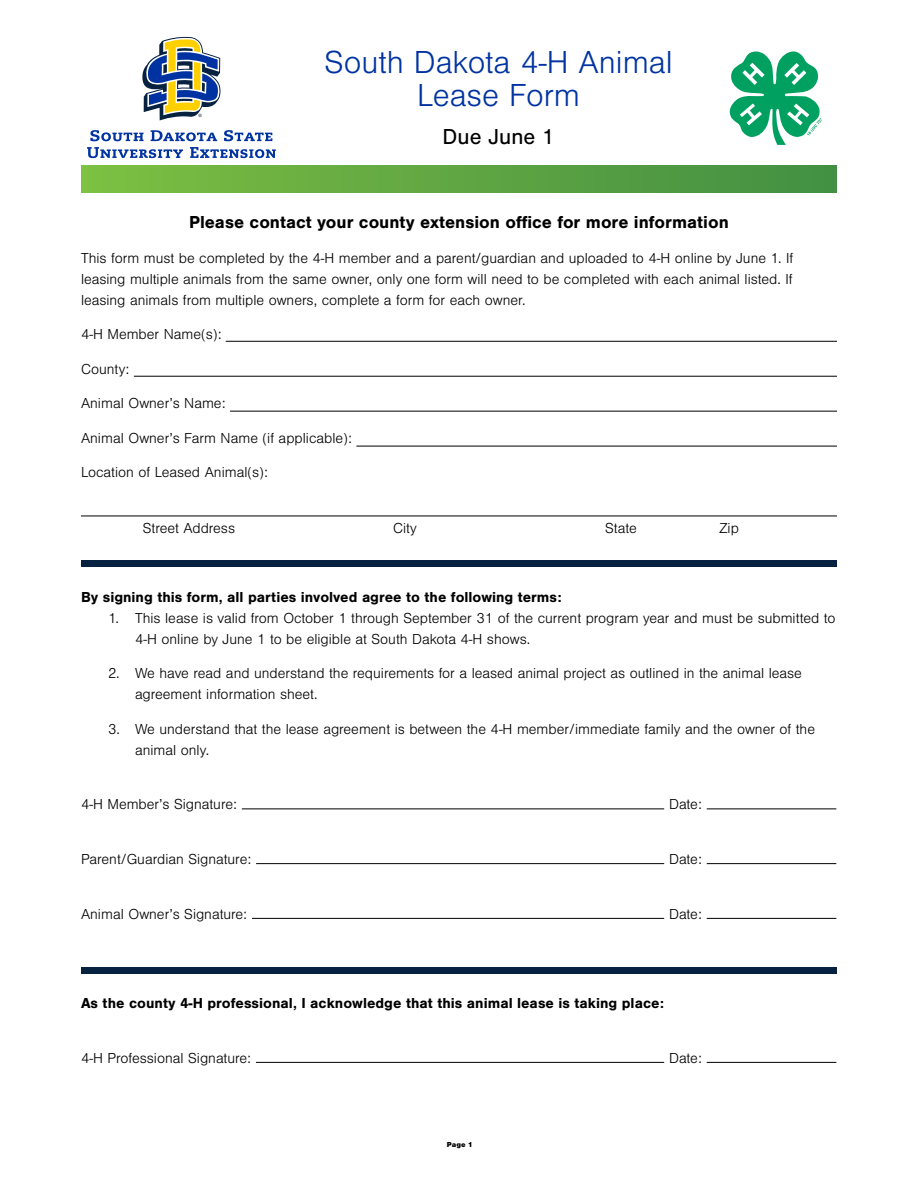
<style>
.page{position:relative;width:918px;height:1188px;background:#fff}
.page>*{position:absolute;margin:0;border:0;box-sizing:border-box;transform-origin:0 0}
.H1-PubTitle{font:300 33px/33px "Nimbus San";color:#0033a1;text-align:center}
.H2-SubTitle{font:22.5px "Nimbus San";color:#000}
.P-Bold-Centered-BodyCopy{font:700 18px "Nimbus San";color:#000}
.P-BodyCopy{font:300 15px/21px "Nimbus San";color:#000}
.P-SignatureLines{font:300 15px "Nimbus San";color:#000}
.P-CountySection{font:700 15px "Nimbus San";color:#000}
.P-BodyCopy-2{font:700 15px "Nimbus San";color:#000}
.P-BodyCopy-SpaceBelow-TabbedLine{font:300 15px "Nimbus San";color:#000}
.t1{font:900 7.5px "Nimbus San";color:#000}
</style>
<div class="page">
<hr style="left:226px;top:341px;width:611px;height:1px;background:#000">
<hr style="left:134px;top:376px;width:703px;height:1px;background:#000">
<hr style="left:230px;top:411px;width:607px;height:1px;background:#000">
<hr style="left:356px;top:446px;width:481px;height:1px;background:#000">
<hr style="left:81px;top:516px;width:756px;height:1px;background:#000">
<svg style="left:142px;top:37px;width:79px;height:83px"></svg>
<svg style="left:90px;top:130px;width:54px;height:11px"></svg>
<svg style="left:151px;top:130px;width:66px;height:11px"></svg>
<svg style="left:224px;top:130px;width:49px;height:11px"></svg>
<svg style="left:190px;top:147px;width:86px;height:11px"></svg>
<svg style="left:87px;top:147px;width:96px;height:11px"></svg>
<svg style="left:729px;top:51px;width:93px;height:94px"></svg>
<div style="left:81px;top:165px;width:756px;height:27px;background:linear-gradient(to right,#7dbf42,#428f43)"></div>
<div style="left:81px;top:560px;width:756px;height:7px;background:#072241"></div>
<hr style="left:242px;top:809px;width:422px;height:1px;background:#000">
<hr style="left:707px;top:809px;width:129px;height:1px;background:#000">
<hr style="left:256px;top:863px;width:408px;height:1px;background:#000">
<hr style="left:707px;top:863px;width:129px;height:1px;background:#000">
<hr style="left:252px;top:918px;width:412px;height:1px;background:#000">
<hr style="left:707px;top:918px;width:129px;height:1px;background:#000">
<div style="left:81px;top:967px;width:756px;height:7px;background:#072241"></div>
<hr style="left:256px;top:1062px;width:408px;height:1px;background:#000">
<hr style="left:707px;top:1062px;width:129px;height:1px;background:#000">
<h1 class="H1-PubTitle" style="left:325px;top:46px;width:350px">South Dakota 4-H Animal<br>Lease Form</h1>
<h2 class="H2-SubTitle" style="left:443px;top:124px;width:114px">Due June 1</h2>
<p class="P-Bold-Centered-BodyCopy" style="left:189px;top:212px;width:541px">Please contact your county extension office for more information</p>
<p class="P-BodyCopy" style="left:81px;top:247px;width:714px;text-align:justify">This form must be completed by the 4-H member and a parent/guardian and uploaded to 4-H online by June 1. If leasing multiple animals from the same owner, only one form will need to be completed with each animal listed. If leasing animals from multiple owners, complete a form for each owner.</p>
<p class="P-BodyCopy" style="left:81px;top:324px;width:142px">4-H Member Name(s):</p>
<p class="P-BodyCopy" style="left:81px;top:358px;width:50px">County:</p>
<p class="P-BodyCopy" style="left:81px;top:393px;width:146px">Animal Owner’s Name:</p>
<p class="P-BodyCopy" style="left:81px;top:427px;width:273px">Animal Owner’s Farm Name (if applicable):</p>
<p class="P-BodyCopy" style="left:81px;top:462px;width:189px">Location of Leased Animal(s):</p>
<p class="P-BodyCopy-SpaceBelow-TabbedLine" style="left:143px;top:520px;width:94px">Street Address</p>
<p class="P-BodyCopy-SpaceBelow-TabbedLine" style="left:393px;top:520px;width:25px">City</p>
<p class="P-BodyCopy-SpaceBelow-TabbedLine" style="left:605px;top:520px;width:33px">State</p>
<p class="P-BodyCopy-SpaceBelow-TabbedLine" style="left:719px;top:520px;width:21px">Zip</p>
<p class="P-BodyCopy-2" style="left:81px;top:588px;width:482px">By signing this form, all parties involved agree to the following terms:</p>
<p class="P-BodyCopy" style="left:135px;top:607px;width:702px;text-indent:-27px">1. This lease is valid from October 1 through September 31 of the current program year and must be submitted to<br>4-H online by June 1 to be eligible at South Dakota 4-H shows.</p>
<p class="P-BodyCopy" style="left:135px;top:663px;width:668px;text-indent:-27px">2. We have read and understand the requirements for a leased animal project as outlined in the animal lease agreement information sheet.</p>
<p class="P-BodyCopy" style="left:135px;top:718px;width:682px;text-indent:-27px">3. We understand that the lease agreement is between the 4-H member/immediate family and the owner of the animal only.</p>
<p class="P-SignatureLines" style="left:81px;top:796px;width:157px">4-H Member’s Signature:</p>
<p class="P-SignatureLines" style="left:669px;top:796px;width:34px">Date:</p>
<p class="P-SignatureLines" style="left:81px;top:851px;width:172px">Parent/Guardian Signature:</p>
<p class="P-SignatureLines" style="left:669px;top:851px;width:34px">Date:</p>
<p class="P-SignatureLines" style="left:81px;top:906px;width:168px">Animal Owner’s Signature:</p>
<p class="P-SignatureLines" style="left:669px;top:906px;width:34px">Date:</p>
<p class="P-CountySection" style="left:81px;top:995px;width:585px">As the county 4-H professional, I acknowledge that this animal lease is taking place:</p>
<p class="P-SignatureLines" style="left:81px;top:1050px;width:172px">4-H Professional Signature:</p>
<p class="P-SignatureLines" style="left:669px;top:1050px;width:34px">Date:</p>
<p class="t1" style="left:447px;top:1140px;width:27px">Page 1</p>
</div>
